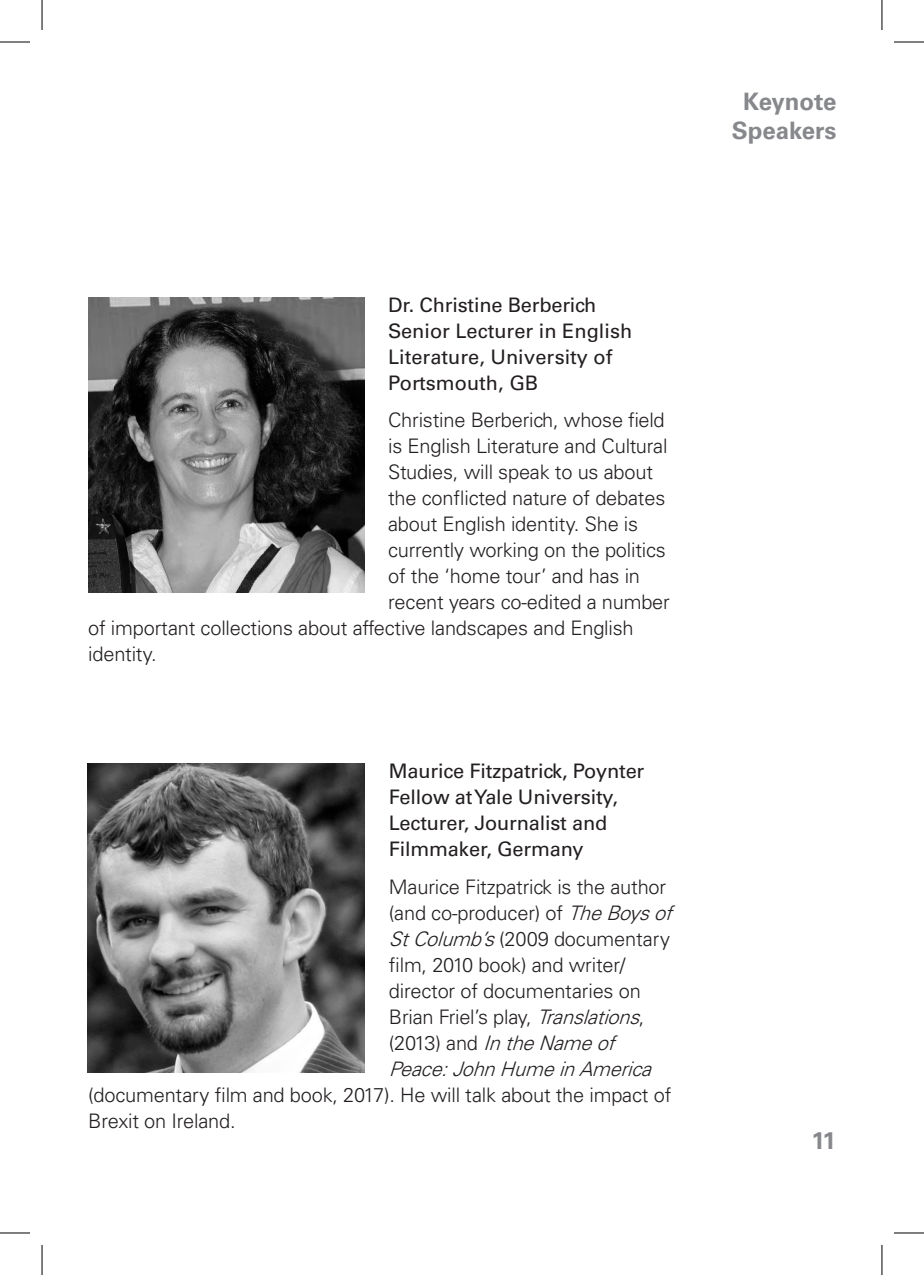
<style>
.page{position:relative;width:924px;height:1275px;background:#fff}
.page>*{position:absolute;margin:0;border:0;box-sizing:border-box;transform-origin:0 0}
.t1{font:700 24px/28.8px "Univers LT Std";color:#86888b;text-align:center}
.t2{font:300 20px/26px "Univers LT Std";letter-spacing:-.01em;color:#231f20}
.t3{font:20px/26px "Univers LT Std";letter-spacing:-.01em;color:#231f20}
.s1{font-style:italic}
</style>
<div class="page">
<img style="left:88px;top:297px;width:276px;height:295px">
<img style="left:87px;top:763px;width:277px;height:309px">
<hr style="left:0;top:42px;width:30px;height:1px;background:#000">
<hr style="left:893px;top:42px;width:30px;height:1px;background:#000">
<hr style="left:0;top:1232px;width:30px;height:1px;background:#000">
<hr style="left:893px;top:1232px;width:30px;height:1px;background:#000">
<hr style="left:42px;top:0;width:1px;height:30px;background:#000">
<hr style="left:42px;top:1245px;width:1px;height:30px;background:#000">
<hr style="left:881px;top:0;width:1px;height:30px;background:#000">
<hr style="left:881px;top:1245px;width:1px;height:30px;background:#000">
<p class="t1" style="left:731px;top:88px;width:106px">Keynote<br>Speakers</p>
<p class="t3" style="left:388px;top:292px;width:245px">Dr. Christine Berberich<br>Senior Lecturer in English<br>Literature, University of<br>Portsmouth, GB</p>
<p class="t2" style="left:388px;top:407px;width:278px">Christine Berberich, whose field</p>
<p class="t2" style="left:388px;top:433px;width:281px">is English Literature and Cultural</p>
<p class="t2" style="left:388px;top:459px;width:266px">Studies, will speak to us about</p>
<p class="t2" style="left:388px;top:485px;width:278px">the conflicted nature of debates</p>
<p class="t2" style="left:388px;top:511px;width:251px">about English identity. She is</p>
<p class="t2" style="left:388px;top:537px;width:279px">currently working on the politics</p>
<p class="t2" style="left:388px;top:563px;width:253px">of the ‘home tour’ and has in</p>
<p class="t2" style="left:388px;top:589px;width:283px">recent years co-edited a number</p>
<p class="t2" style="left:88px;top:615px;width:546px">of important collections about affective landscapes and English</p>
<p class="t2" style="left:88px;top:641px;width:70px">identity.</p>
<p class="t3" style="left:388px;top:758px;width:257px">Maurice Fitzpatrick, Poynter<br>Fellow at Yale University,<br>Lecturer, Journalist and<br>Filmmaker, Germany</p>
<p class="t2" style="left:388px;top:873px;width:291px">Maurice Fitzpatrick is the author (and co-producer) of <span class="s1">TheBoysof<br>StColumb’s</span>(2009 documentary film, 2010 book) and writer/ director of documentaries on<br>Brian Friel’s play, <span class="s1">Translations</span>,<br>( 2 01 3 ) a n d <span class="s1">IntheNameof<br>Peace:JohnHumeinAmerica</span></p>
<p class="t2" style="left:88px;top:1081px;width:584px">(documentary film and book, 2017). He will talk about the impact of<br>Brexit on Ireland.</p>
<p class="t1" style="left:811px;top:1126px;width:26px">11</p>
</div>
